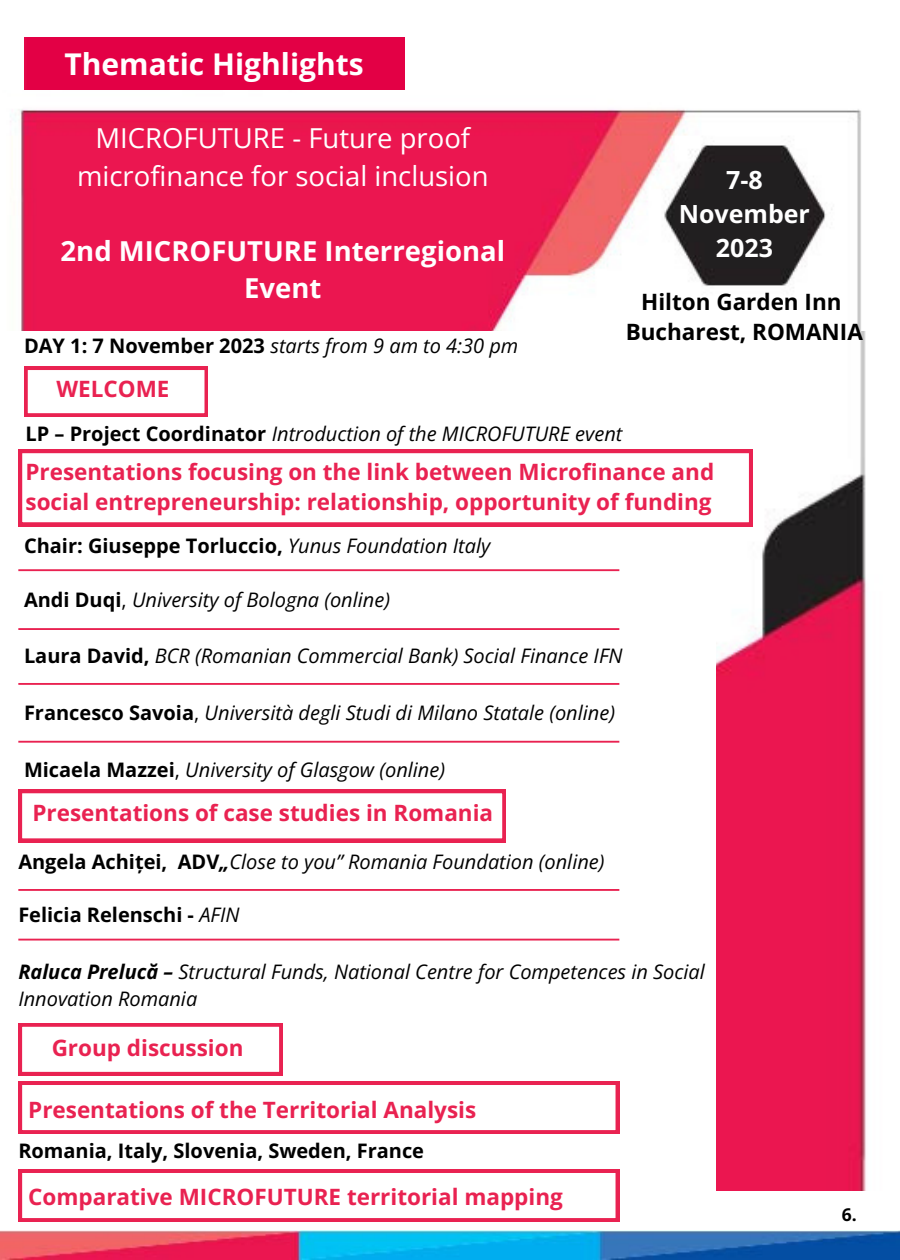
<style>
.page{position:relative;width:900px;height:1260px;background:#fff}
.page>*{position:absolute;margin:0;border:0;box-sizing:border-box;transform-origin:0 0}
.t1{font:700 30px "Open Sans";color:#fff}
.t2{font:27.5px/37.5px "Open Sans";color:#fff;text-align:center}
.t3{font:700 27.5px/37.5px "Open Sans";color:#fff;text-align:center}
.t4{font:700 25px/33.8px "Open Sans";color:#fff;text-align:center}
.t5{font:700 22.5px/30px "Open Sans";color:#e92251}
.t6{font:700 22.5px/30px "Open Sans";color:#000;text-align:center}
.t7{font:italic 20px/26.8px "Open Sans";color:#000}
.t8{font:700 20px "Open Sans";color:#000}
.t9{font:700 17.5px "Open Sans";color:#000}
.s1{font-weight:700;font-style:normal}
.s2{font-weight:400;font-style:italic}
.s3{font-style:normal}
.s4{font-weight:700}
</style>
<div class="page">
<div style="left:24px;top:37px;width:381px;height:53px;background:#e30045"></div>
<img style="left:716px;top:330px;width:150px;height:861px">
<img style="left:10px;top:109px;width:851px;height:221px">
<img style="left:0;top:1230px;width:900px;height:30px">
<svg style="left:24px;top:366px;width:184px;height:51px"></svg>
<svg style="left:18px;top:449px;width:735px;height:77px"></svg>
<hr style="left:18px;top:569px;width:601px;height:2px;background:#e92251">
<hr style="left:18px;top:628px;width:601px;height:2px;background:#e92251">
<hr style="left:18px;top:683px;width:601px;height:2px;background:#e92251">
<hr style="left:18px;top:741px;width:601px;height:2px;background:#e92251">
<svg style="left:18px;top:790px;width:488px;height:52px"></svg>
<hr style="left:18px;top:889px;width:601px;height:2px;background:#e92251">
<hr style="left:18px;top:939px;width:601px;height:2px;background:#e92251">
<svg style="left:18px;top:1023px;width:601px;height:111px"></svg>
<svg style="left:18px;top:1169px;width:601px;height:53px"></svg>
<h2 class="t1" style="left:64px;top:43px;width:301px">Thematic Highlights</h2>
<h1 class="t2" style="left:77px;top:119px;width:413px">MICROFUTURE - Future proof microfinance for social inclusion</h1>
<h4 class="t3" style="left:61px;top:231px;width:446px">2nd MICROFUTURE Interregional<br>Event</h4>
<h4 class="t7" style="left:24px;top:332px;width:496px"><span class="s1">DAY 1: 7 November 2023</span> starts from 9 am to 4:30 pm</h4>
<p class="t4" style="left:679px;top:163px;width:133px">7-8<br>November<br>2023</p>
<h4 class="t6" style="left:626px;top:286px;width:239px">Hilton Garden Inn<br>Bucharest, ROMANIA</h4>
<h6 class="t5" style="left:56px;top:374px;width:115px">WELCOME</h6>
<h3 class="t7" style="left:25px;top:419px;width:598px"><span class="s1">LP – Project Coordinator</span> Introduction of the MICROFUTURE event</h3>
<h6 class="t5" style="left:25px;top:457px;width:690px">Presentations focusing on the link between Microfinance and social entrepreneurship: relationship, opportunity of funding</h6>
<h4 class="t8" style="left:24px;top:532px;width:468px">Chair: Giuseppe Torluccio, <span class="s2">Yunus Foundation Italy</span></h4>
<h6 class="t7" style="left:24px;top:586px;width:368px"><span class="s1">Andi Duqi</span><span class="s3">,</span> University of Bologna (online)</h6>
<h6 class="t7" style="left:24px;top:642px;width:600px"><span class="s1">Laura David,</span> BCR (Romanian Commercial Bank) Social Finance IFN</h6>
<h6 class="t7" style="left:24px;top:699px;width:593px"><span class="s1">Francesco Savoia</span><span class="s3">,</span> Università degli Studi di Milano Statale (online)</h6>
<h6 class="t7" style="left:24px;top:756px;width:423px"><span class="s1">Micaela Mazzei</span><span class="s3">,</span> University of Glasgow (online)</h6>
<h6 class="t5" style="left:32px;top:797px;width:462px">Presentations of case studies in Romania</h6>
<h4 class="t7" style="left:18px;top:848px;width:588px"><span class="s1">Angela Achiței, ADV</span><span class="s4">„</span>Close to you” Romania Foundation (online)</h4>
<h6 class="t8" style="left:18px;top:901px;width:223px">Felicia Relenschi - <span class="s2">AFIN</span></h6>
<h6 class="t7" style="left:18px;top:958px;width:688px"><span class="s4">Raluca Prelucă –</span> Structural Funds, National Centre for Competences in Social<br>Innovation Romania</h6>
<h6 class="t5" style="left:52px;top:1033px;width:193px">Group discussion</h6>
<h4 class="t5" style="left:28px;top:1094px;width:450px">Presentations of the Territorial Analysis</h4>
<h5 class="t8" style="left:18px;top:1137px;width:407px">Romania, Italy, Slovenia, Sweden, France</h5>
<h4 class="t5" style="left:28px;top:1181px;width:536px">Comparative MICROFUTURE territorial mapping</h4>
<p class="t9" style="left:842px;top:1202px;width:16px">6.</p>
</div>
